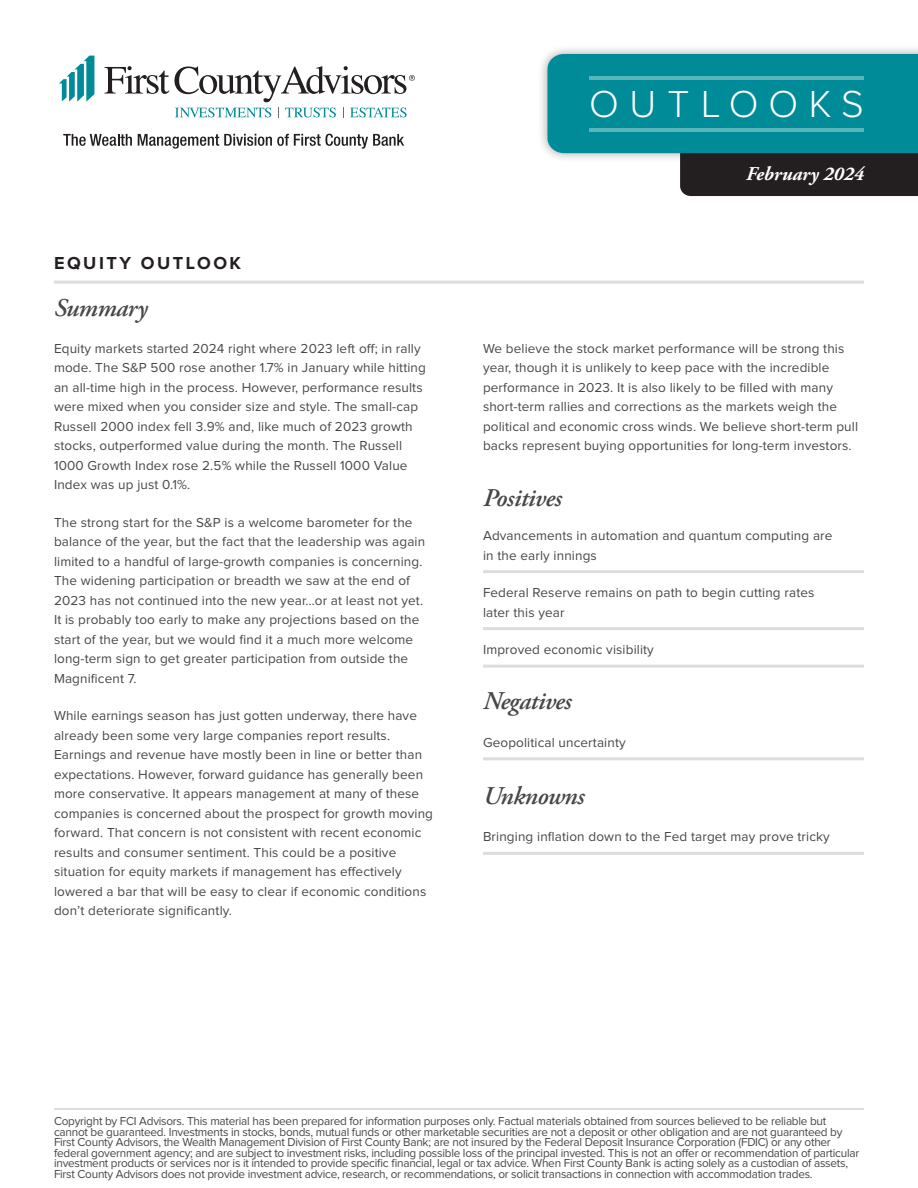
<style>
.page{position:relative;width:918px;height:1188px;background:#fff}
.page>*{position:absolute;margin:0;border:0;box-sizing:border-box;transform-origin:0 0}
.t1{font:300 39px "Proxima Nova";letter-spacing:.27em;color:#fff}
.bullets-square{font:italic 600 25.5px "Adobe Garamond Pro";letter-spacing:-.02em;color:#464747}
.palatino-main{font:italic 600 25.5px "Adobe Garamond Pro";letter-spacing:-.02em;color:#464747}
.t2{font:italic 700 19.5px "Adobe Garamond Pro";color:#fff}
.t3{font:700 18px "Proxima Nova";letter-spacing:.14em;color:#231f20}
.palatino-main-2{font:13.5px/19.5px "Proxima Nova";letter-spacing:.01em;color:#464747}
.bullets-square-2{font:13.5px/19.5px "Proxima Nova";letter-spacing:.01em;color:#464747}
.t4{font:12px/10.5px "Proxima Nova";letter-spacing:-.02em;color:#464747}
</style>
<div class="page">
<div style="left:538px;top:44px;width:380px;height:119px;background:#231f20;opacity:.38"></div>
<svg style="left:547px;top:54px;width:371px;height:142px;background:#248a93"></svg>
<hr style="left:590px;top:76px;width:274px;height:4px;background:#59b3bb">
<hr style="left:590px;top:128px;width:274px;height:4px;background:#59b3bb">
<div style="left:742px;top:162px;width:127px;height:29px;background:#231f20"></div>
<hr style="left:483px;top:570px;width:381px;height:3px;background:#dedcdc">
<hr style="left:483px;top:627px;width:381px;height:3px;background:#dedcdc">
<hr style="left:483px;top:665px;width:381px;height:3px;background:#dedcdc">
<hr style="left:483px;top:757px;width:381px;height:3px;background:#dedcdc">
<hr style="left:483px;top:852px;width:381px;height:3px;background:#dedcdc">
<hr style="left:54px;top:281px;width:810px;height:3px;background:#dedcdc">
<hr style="left:54px;top:1108px;width:810px;height:2px;background:#dedcdc">
<svg style="left:59px;top:56px;width:35px;height:46px"></svg>
<svg style="left:104px;top:66px;width:311px;height:52px"></svg>
<svg style="left:63px;top:134px;width:69px;height:12px"></svg>
<svg style="left:138px;top:134px;width:266px;height:15px"></svg>
<h1 class="t1" style="left:589px;top:86px;width:276px">OUTLOOKS</h1>
<p class="t3" style="left:54px;top:254px;width:189px">EQUITY OUTLOOK</p>
<p class="bullets-square" style="left:54px;top:293px;width:95px">Summary</p>
<p class="palatino-main-2" style="left:54px;top:339px;width:373px">Equity markets started 2024 right where 2023 left off; in rally mode. The S&amp;P 500 rose another 1.7% in January while hitting an all-time high in the process. However, performance results were mixed when you consider size and style. The small-cap Russell 2000 index fell 3.9% and, like much of 2023 growth stocks, outperformed value during the month. The Russell 1000 Growth Index rose 2.5% while the Russell 1000 Value Index was up just 0.1%.</p>
<p class="palatino-main-2" style="left:54px;top:513px;width:373px">The strong start for the S&amp;P is a welcome barometer for the balance of the year, but the fact that the leadership was again limited to a handful of large-growth companies is concerning.<br>The widening participation or breadth we saw at the end of 2023 has not continued into the new year…or at least not yet.<br>It is probably too early to make any projections based on the start of the year, but we would find it a much more welcome long-term sign to get greater participation from outside the Magnificent 7.</p>
<p class="palatino-main-2" style="left:54px;top:707px;width:381px">While earnings season has just gotten underway, there have already been some very large companies report results.<br>Earnings and revenue have mostly been in line or better than expectations. However, forward guidance has generally been more conservative. It appears management at many of these companies is concerned about the prospect for growth moving forward. That concern is not consistent with recent economic results and consumer sentiment. This could be a positive situation for equity markets if management has effectively lowered a bar that will be easy to clear if economic conditions don’t deteriorate significantly.</p>
<h3 class="t2" style="left:746px;top:162px;width:119px">February 2024</h3>
<p class="palatino-main-2" style="left:483px;top:339px;width:377px">We believe the stock market performance will be strong this year, though it is unlikely to keep pace with the incredible performance in 2023. It is also likely to be filled with many short-term rallies and corrections as the markets weigh the political and economic cross winds. We believe short-term pull backs represent buying opportunities for long-term investors.</p>
<p class="palatino-main" style="left:483px;top:483px;width:80px">Positives</p>
<p class="bullets-square-2" style="left:483px;top:526px;width:351px">Advancements in automation and quantum computing are in the early innings</p>
<p class="bullets-square-2" style="left:483px;top:583px;width:333px">Federal Reserve remains on path to begin cutting rates later this year</p>
<p class="bullets-square-2" style="left:483px;top:640px;width:172px">Improved economic visibility</p>
<p class="bullets-square" style="left:483px;top:687px;width:90px">Negatives</p>
<p class="bullets-square-2" style="left:483px;top:733px;width:144px">Geopolitical uncertainty</p>
<p class="bullets-square" style="left:483px;top:781px;width:103px">Unknowns</p>
<p class="bullets-square-2" style="left:483px;top:828px;width:348px">Bringing inflation down to the Fed target may prove tricky</p>
<p class="t4" style="left:54px;top:1117px;width:807px">Copyright by FCI Advisors. This material has been prepared for information purposes only. Factual materials obtained from sources believed to be reliable but cannot be guaranteed. Investments in stocks, bonds, mutual funds or other marketable securities are not a deposit or other obligation and are not guaranteed by First County Advisors, the Wealth Management Division of First County Bank; are not insured by the Federal Deposit Insurance Corporation (FDIC) or any other federal government agency; and are subject to investment risks, including possible loss of the principal invested. This is not an offer or recommendation of particular investment products or services nor is it intended to provide specific financial, legal or tax advice. When First County Bank is acting solely as a custodian of assets, First County Advisors does not provide investment advice, research, or recommendations, or solicit transactions in connection with accommodation trades.</p>
</div>
